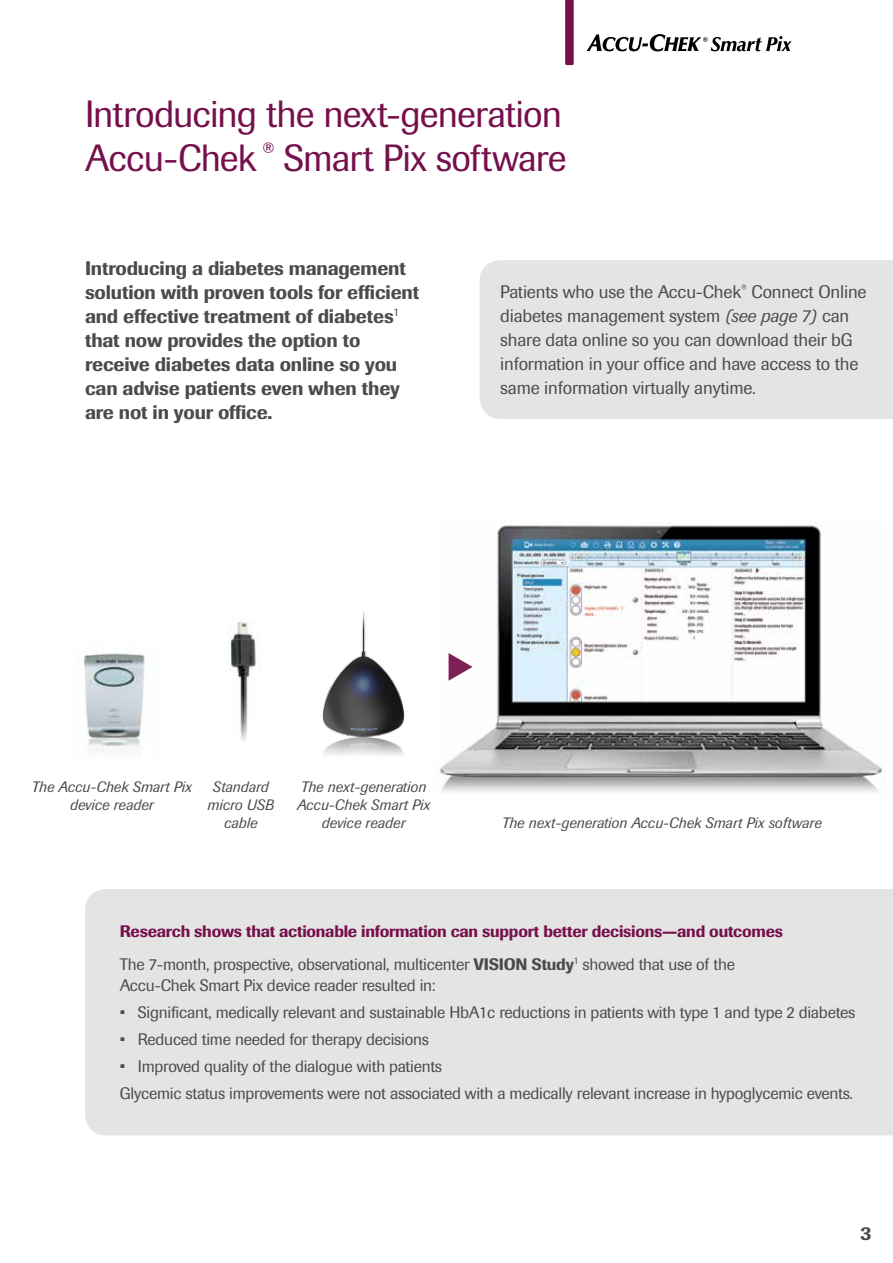
<style>
.page{position:relative;width:893px;height:1263px;background:#fff}
.page>*{position:absolute;margin:0;border:0;box-sizing:border-box;transform-origin:0 0}
.t1{font:37.5px/43.5px "Imago Pro";letter-spacing:-.025em;color:#76104c}
.t2{font:500 19.5px/24px "Imago Pro";letter-spacing:-.01em;color:#4a4b4b}
.t3{font:18px/24px "Imago Pro";letter-spacing:-.01em;color:#4a4b4b}
.t4{font:16.5px/27px "Imago Pro";letter-spacing:-.015em;color:#4a4b4b}
.t5{font:500 16.5px/33px "Imago Pro";letter-spacing:-.015em;color:#76104c}
.t6{font:italic 15px/18px "Imago Pro";color:#4a4b4b;text-align:center}
.s1{font-style:italic}
.s2{font-weight:400;color:#4a4b4b}
.s3{color:#4a4b4b}
</style>
<div class="page">
<div style="left:480px;top:260px;width:413px;height:159px;background:#e4e4e4"></div>
<svg style="left:565px;top:0;width:9px;height:65px"></svg>
<svg style="left:587px;top:34px;width:205px;height:17px"></svg>
<div style="left:85px;top:889px;width:808px;height:246px;background:#e4e4e4"></div>
<img style="left:228px;top:619px;width:33px;height:122px">
<img style="left:322px;top:611px;width:83px;height:145px">
<img style="left:79px;top:653px;width:69px;height:97px">
<img style="left:440px;top:522px;width:445px;height:270px">
<svg style="left:447px;top:651px;width:28px;height:32px"></svg>
<h1 class="t1" style="left:85px;top:92px;width:483px">Introducing the next-generation<br>Accu-Chek <sup>T</sup> Smart Pix software</h1>
<p class="t2" style="left:85px;top:256px;width:336px">Introducing a diabetes management solution with proven tools for efficient and effective treatment of diabetes<sup>1 </sup>that now provides the option to receive diabetes data online so you can advise patients even when they are not in your office.</p>
<p class="t3" style="left:500px;top:280px;width:368px">Patients who use the Accu-Chek<sup>T</sup> Connect Online diabetes management system <span class="s1">(see page 7)</span> can share data online so you can download their bG information in your office and have access to the same information virtually anytime.</p>
<p class="t6" style="left:32px;top:778px;width:162px">The Accu-Chek Smart Pix device reader</p>
<p class="t6" style="left:207px;top:778px;width:68px">Standard micro USB cable</p>
<p class="t6" style="left:297px;top:778px;width:135px">The next-generation<br>Accu-Chek Smart Pix device reader</p>
<p class="t6" style="left:502px;top:814px;width:321px">The next-generation Accu-Chek Smart Pix software</p>
<p class="t5" style="left:120px;top:914px;width:665px">Research shows that actionable information can support better decisions—and outcomes<br><span class="s2">The 7-month, prospective, observational, multicenter</span> <span class="s3">VISION Study</span><sup>1</sup> <span class="s2">showed that use of the</span></p>
<p class="t4" style="left:120px;top:971px;width:317px">Accu-Chek Smart Pix device reader resulted in:</p>
<p class="t4" style="left:120px;top:998px;width:737px">• Significant, medically relevant and sustainable HbA1c reductions in patients with type 1 and type 2 diabetes</p>
<p class="t4" style="left:120px;top:1025px;width:311px">• Reduced time needed for therapy decisions</p>
<p class="t4" style="left:120px;top:1052px;width:734px">• Improved quality of the dialogue with patients<br>Glycemic status improvements were not associated with a medically relevant increase in hypoglycemic events.</p>
<p class="t2" style="left:860px;top:1221px;width:13px">3</p>
</div>
